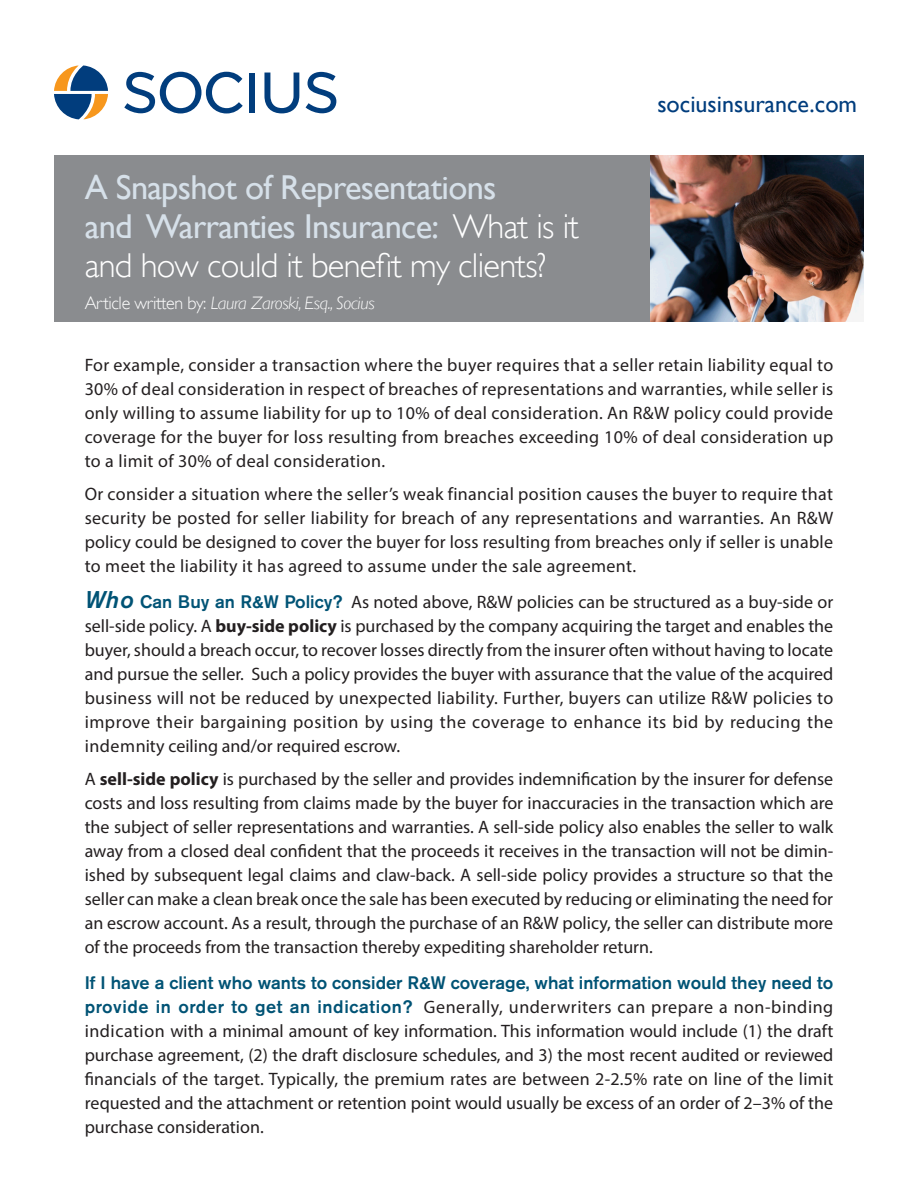
<style>
.page{position:relative;width:918px;height:1188px;background:#fff}
.page>*{position:absolute;margin:0;border:0;box-sizing:border-box;transform-origin:0 0}
.t1{font:34.5px "Gill Sans";letter-spacing:-.02em;color:#d6e0e9}
.t2{font:300 34.5px "Gill Sans";letter-spacing:-.02em;color:#fff}
.t3{font:24px "Gill Sans";color:#013d7d}
.t4{font:18px/24px "Myriad Pro";color:#231f20;text-align:justify}
.t5{font:italic 300 18px "Gill Sans";letter-spacing:-.02em;color:#fff}
.s1{font-weight:300;color:#fff}
.s2{font-style:normal}
.s3{font-family:"Akzidenz Grotesk BE";font-weight:500;font-style:italic;font-size:24px;color:#005375}
.s4{font-family:"Akzidenz Grotesk BE";font-weight:500;color:#005375}
.s5{font-weight:700}
</style>
<div class="page">
<div style="left:54px;top:155px;width:596px;height:167px;background:#8a8c8f"></div>
<img style="left:650px;top:155px;width:214px;height:167px">
<svg style="left:54px;top:65px;width:54px;height:54px"></svg>
<svg style="left:124px;top:72px;width:119px;height:41px"></svg>
<div style="left:249px;top:73px;width:6px;height:40px;background:#013d7d"></div>
<svg style="left:306px;top:72px;width:30px;height:41px"></svg>
<svg style="left:264px;top:73px;width:35px;height:40px"></svg>
<p class="t1" style="left:85px;top:167px;width:413px">A Snapshot of Representations</p>
<p class="t1" style="left:85px;top:206px;width:496px">and Warranties Insurance: <span class="s1">What is it</span></p>
<p class="t2" style="left:85px;top:246px;width:463px">and how could it benefit my clients?</p>
<p class="t5" style="left:85px;top:292px;width:292px"><span class="s2">Article written by:</span> Laura Zaroski, Esq., Socius</p>
<p class="t3" style="left:657px;top:89px;width:201px">sociusinsurance.com</p>
<p class="t4" style="left:85px;top:353px;width:750px">For example, consider a transaction where the buyer requires that a seller retain liability equal to 30% of deal consideration in respect of breaches of representations and warranties, while seller is only willing to assume liability for up to 10% of deal consideration. An R&amp;W policy could provide coverage for the buyer for loss resulting from breaches exceeding 10% of deal consideration up to a limit of 30% of deal consideration.</p>
<p class="t4" style="left:85px;top:482px;width:750px">Or consider a situation where the seller’s weak financial position causes the buyer to require that security be posted for seller liability for breach of any representations and warranties. An R&amp;W policy could be designed to cover the buyer for loss resulting from breaches only if seller is unable to meet the liability it has agreed to assume under the sale agreement.</p>
<p class="t4" style="left:85px;top:590px;width:750px"><span class="s3">Who</span> <span class="s4">Can Buy an R&amp;W Policy?</span> As noted above, R&amp;W policies can be structured as a buy-side or sell-side policy. A <span class="s5">buy-side policy</span> is purchased by the company acquiring the target and enables the buyer, should a breach occur, to recover losses directly from the insurer often without having to locate and pursue the seller. Such a policy provides the buyer with assurance that the value of the acquired business will not be reduced by unexpected liability. Further, buyers can utilize R&amp;W policies to improve their bargaining position by using the coverage to enhance its bid by reducing the indemnity ceiling and/or required escrow.</p>
<p class="t4" style="left:85px;top:767px;width:750px">A <span class="s5">sell-side policy</span> is purchased by the seller and provides indemnification by the insurer for defense costs and loss resulting from claims made by the buyer for inaccuracies in the transaction which are the subject of seller representations and warranties. A sell-side policy also enables the seller to walk away from a closed deal confident that the proceeds it receives in the transaction will not be dimin&shy;ished by subsequent legal claims and claw-back. A sell-side policy provides a structure so that the seller can make a clean break once the sale has been executed by reducing or eliminating the need for an escrow account. As a result, through the purchase of an R&amp;W policy, the seller can distribute more of the proceeds from the transaction thereby expediting shareholder return.</p>
<p class="t4" style="left:85px;top:971px;width:750px"><span class="s4">If I have a client who wants to consider R&amp;W coverage, what information would they need to provide in order to get an indication?</span> Generally, underwriters can prepare a non-binding indication with a minimal amount of key information. This information would include (1) the draft purchase agreement, (2) the draft disclosure schedules, and 3) the most recent audited or reviewed financials of the target. Typically, the premium rates are between 2-2.5% rate on line of the limit requested and the attachment or retention point would usually be excess of an order of 2–3% of the purchase consideration.</p>
</div>
